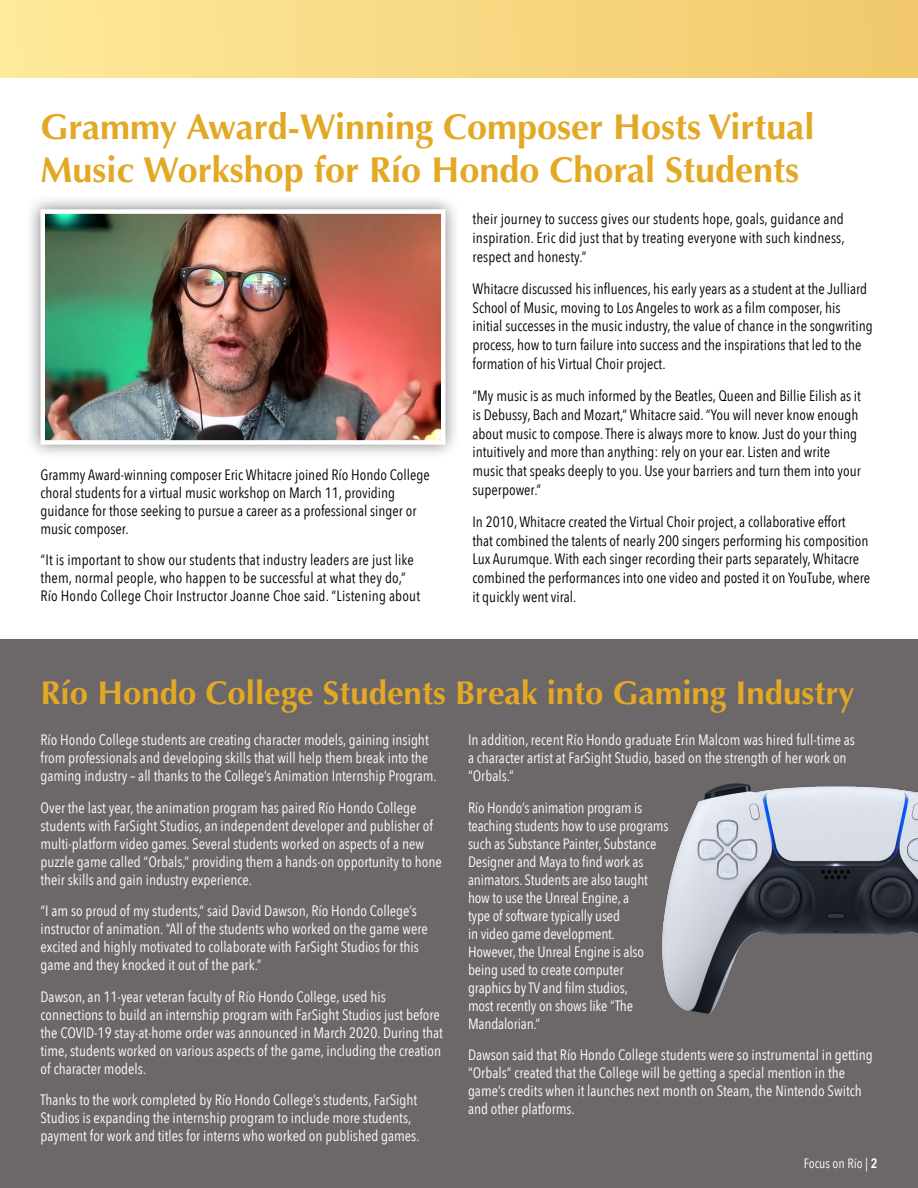
<style>
.page{position:relative;width:918px;height:1188px;background:#fff}
.page>*{position:absolute;margin:0;border:0;box-sizing:border-box;transform-origin:0 0}
.t1{font:700 36px/43.2px "Optima";color:#e3a824}
.t2{font:700 33px "Optima";color:#e3a824}
.t3{font:15px/18px "Avenir Next Condensed";color:#fff}
.t4{font:15px/18.8px "Avenir Next Condensed";color:#000}
.t5{font:13.5px "Avenir Next Condensed";color:#fff}
.s1{font-weight:600}
</style>
<div class="page">
<div style="left:0;top:639px;width:918px;height:549px;background:#6c6769"></div>
<img style="left:662px;top:783px;width:256px;height:231px">
<div style="left:25px;top:194px;width:436px;height:266px;background:#000;opacity:.5"></div>
<img style="left:45px;top:214px;width:396px;height:226px">
<div style="left:40px;top:209px;width:406px;height:236px;border:4px solid #fff"></div>
<div style="left:0;top:0;width:918px;height:78px;background:linear-gradient(to right,#feea9b,#f1c86c)"></div>
<h1 class="t1" style="left:40px;top:105px;width:776px">Grammy Award-Winning Composer Hosts Virtual<br>Music Workshop for Río Hondo Choral Students</h1>
<p class="t4" style="left:40px;top:465px;width:391px;line-height:18px">Grammy Award-winning composer Eric Whitacre joined Río Hondo College choral students for a virtual music workshop on March 11, providing guidance for those seeking to pursue a career as a professional singer or music composer.</p>
<p class="t4" style="left:40px;top:550px;width:381px;line-height:18px">“It is important to show our students that industry leaders are just like them, normal people, who happen to be successful at what they do,”<br>Río Hondo College Choir Instructor Joanne Choe said. “Listening about</p>
<p class="t4" style="left:472px;top:209px;width:374px;text-align:justify">their journey to success gives our students hope, goals, guidance and inspiration. Eric did just that by treating everyone with such kindness, respect and honesty.”</p>
<p class="t4" style="left:472px;top:279px;width:402px">Whitacre discussed his influences, his early years as a student at the Julliard School of Music, moving to Los Angeles to work as a film composer, his initial successes in the music industry, the value of chance in the songwriting process, how to turn failure into success and the inspirations that led to the formation of his Virtual Choir project.</p>
<p class="t4" style="left:472px;top:386px;width:390px">“My music is as much informed by the Beatles, Queen and Billie Eilish as it is Debussy, Bach and Mozart,” Whitacre said. “You will never know enough about music to compose. There is always more to know. Just do your thing intuitively and more than anything: rely on your ear. Listen and write music that speaks deeply to you. Use your barriers and turn them into your superpower.”</p>
<p class="t4" style="left:472px;top:512px;width:399px">In 2010, Whitacre created the Virtual Choir project, a collaborative effort<br>that combined the talents of nearly 200 singers performing his composition Lux Aurumque. With each singer recording their parts separately, Whitacre combined the performances into one video and posted it on YouTube, where it quickly went viral.</p>
<h2 class="t2" style="left:40px;top:674px;width:816px">Río Hondo College Students Break into Gaming Industry</h2>
<p class="t3" style="left:40px;top:730px;width:398px">Río Hondo College students are creating character models, gaining insight from professionals and developing skills that will help them break into the gaming industry – all thanks to the College’s Animation Internship Program.</p>
<p class="t3" style="left:40px;top:798px;width:403px">Over the last year, the animation program has paired Río Hondo College students with FarSight Studios, an independent developer and publisher of multi-platform video games. Several students worked on aspects of a new puzzle game called “Orbals,” providing them a hands-on opportunity to hone their skills and gain industry experience.</p>
<p class="t3" style="left:40px;top:901px;width:389px">“I am so proud of my students,” said David Dawson, Río Hondo College’s instructor of animation. “All of the students who worked on the game were excited and highly motivated to collaborate with FarSight Studios for this game and they knocked it out of the park.”</p>
<p class="t3" style="left:40px;top:987px;width:404px">Dawson, an 11-year veteran faculty of Río Hondo College, used his connections to build an internship program with FarSight Studios just before the COVID-19 stay-at-home order was announced in March 2020. During that time, students worked on various aspects of the game, including the creation of character models.</p>
<p class="t3" style="left:40px;top:1090px;width:381px">Thanks to the work completed by Río Hondo College’s students, FarSight<br>Studios is expanding the internship program to include more students, payment for work and titles for interns who worked on published games.</p>
<p class="t3" style="left:468px;top:730px;width:389px">In addition, recent Río Hondo graduate Erin Malcom was hired full-time as a character artist at FarSight Studio, based on the strength of her work on “Orbals.”</p>
<p class="t3" style="left:468px;top:798px;width:202px">Río Hondo’s animation program is teaching students how to use programs such as Substance Painter, Substance<br>Designer and Maya to find work as animators. Students are also taught how to use the Unreal Engine, a<br>type of software typically used<br>in video game development.<br>However, the Unreal Engine is also being used to create computer graphics by TV and film studios,<br>most recently on shows like “The<br>Mandalorian.”</p>
<p class="t3" style="left:468px;top:1045px;width:406px">Dawson said that Río Hondo College students were so instrumental in getting “Orbals” created that the College will be getting a special mention in the game’s credits when it launches next month on Steam, the Nintendo Switch and other platforms.</p>
<p class="t5" style="left:804px;top:1152px;width:75px">Focus on Río | <span class="s1">2</span></p>
</div>
